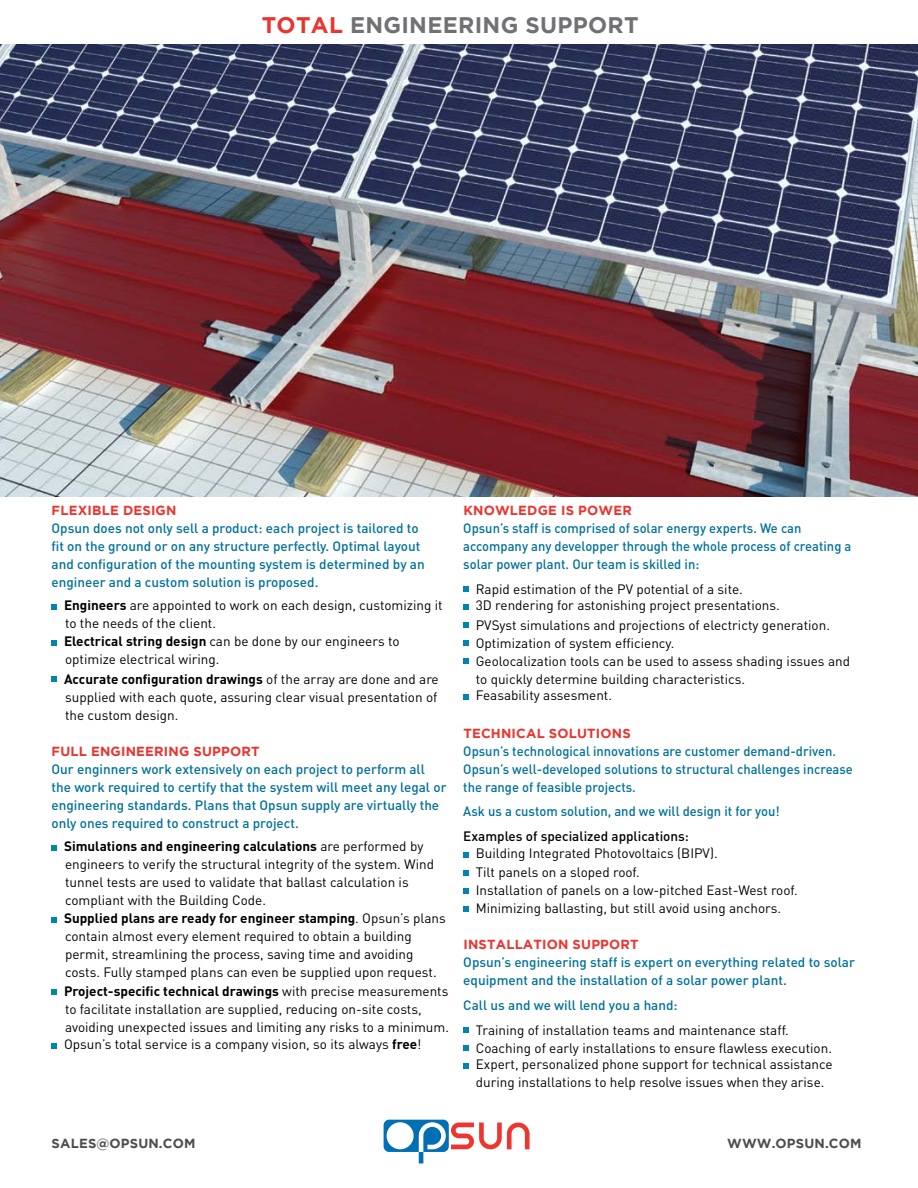
<style>
.page{position:relative;width:918px;height:1188px;background:#fff}
.page>*{position:absolute;margin:0;border:0;box-sizing:border-box;transform-origin:0 0}
.t1{font:700 22.5px "Gotham";letter-spacing:.015em;color:#717073}
.t2{font:13.5px/18px "DIN Pro";color:#000}
.t3{font:500 13.5px/18px "DIN Pro";color:#00719a}
.t4{font:500 13.5px/18px "DIN Pro";color:#00719a;scale:.96 1}
.t5{font:500 13.5px "DIN Pro";color:#000}
.t6{font:700 13.2px "Gotham";letter-spacing:.015em;color:#e93530}
.t7{font:700 13.2px "Gotham";letter-spacing:.015em;color:#4c4d4d}
.s1{color:#e93530}
.s2{font-weight:700}
</style>
<div class="page">
<svg style="left:52px;top:604px;width:5px;height:6px"></svg>
<svg style="left:52px;top:640px;width:5px;height:6px"></svg>
<svg style="left:52px;top:676px;width:5px;height:6px"></svg>
<svg style="left:52px;top:845px;width:5px;height:6px"></svg>
<svg style="left:52px;top:917px;width:5px;height:6px"></svg>
<svg style="left:52px;top:989px;width:5px;height:6px"></svg>
<svg style="left:52px;top:1043px;width:5px;height:6px"></svg>
<img style="left:0;top:44px;width:918px;height:452px">
<svg style="left:463px;top:586px;width:6px;height:6px"></svg>
<svg style="left:463px;top:604px;width:6px;height:6px"></svg>
<svg style="left:463px;top:622px;width:6px;height:6px"></svg>
<svg style="left:463px;top:640px;width:6px;height:6px"></svg>
<svg style="left:463px;top:658px;width:6px;height:6px"></svg>
<svg style="left:463px;top:694px;width:6px;height:6px"></svg>
<svg style="left:463px;top:852px;width:6px;height:6px"></svg>
<svg style="left:463px;top:870px;width:6px;height:6px"></svg>
<svg style="left:463px;top:888px;width:6px;height:6px"></svg>
<svg style="left:463px;top:906px;width:6px;height:6px"></svg>
<svg style="left:463px;top:1027px;width:6px;height:6px"></svg>
<svg style="left:463px;top:1045px;width:6px;height:6px"></svg>
<svg style="left:463px;top:1063px;width:6px;height:6px"></svg>
<svg style="left:384px;top:1120px;width:146px;height:43px"></svg>
<h1 class="t1" style="left:262px;top:12px;width:379px"><span class="s1">TOTAL</span> ENGINEERING SUPPORT</h1>
<p class="t6" style="left:52px;top:503px;width:126px">FLEXIBLE DESIGN</p>
<p class="t3" style="left:52px;top:519px;width:375px">Opsun does not only sell a product: each project is tailored to fit on the ground or on any structure perfectly. Optimal layout and configuration of the mounting system is determined by an engineer and a custom solution is proposed.</p>
<p class="t2" style="left:64px;top:596px;width:380px"><span class="s2">Engineers</span> are appointed to work on each design, customizing it to the needs of the client.<br><span class="s2">Electrical string design</span> can be done by our engineers to optimize electrical wiring.</p>
<p class="t2" style="left:64px;top:669px;width:376px;text-align:justify"><span class="s2">Accurate configuration drawings</span> of the array are done and are supplied with each quote, assuring clear visual presentation of the custom design.</p>
<p class="t6" style="left:52px;top:743px;width:209px">FULL ENGINEERING SUPPORT</p>
<p class="t3" style="left:52px;top:759px;width:397px">Our enginners work extensively on each project to perform all the work required to certify that the system will meet any legal or engineering standards. Plans that Opsun supply are virtually the only ones required to construct a project.</p>
<p class="t2" style="left:64px;top:837px;width:383px"><span class="s2">Simulations and engineering calculations</span> are performed by engineers to verify the structural integrity of the system. Wind tunnel tests are used to validate that ballast calculation is compliant with the Building Code.<br><span class="s2">Supplied plans are ready for engineer stamping</span>. Opsun’s plans contain almost every element required to obtain a building permit, streamlining the process, saving time and avoiding costs. Fully stamped plans can even be supplied upon request.</p>
<p class="t2" style="left:64px;top:982px;width:387px"><span class="s2">Project-specific technical drawings</span> with precise measurements to facilitate installation are supplied, reducing on-site costs, avoiding unexpected issues and limiting any risks to a minimum.</p>
<p class="t2" style="left:64px;top:1035px;width:359px">Opsun’s total service is a company vision, so its always <span class="s2">free</span>!</p>
<p class="t6" style="left:463px;top:503px;width:168px">KNOWLEDGE IS POWER</p>
<p class="t4" style="left:463px;top:519px;width:406px">Opsun’s staff is comprised of solar energy experts. We can accompany any developper through the whole process of creating a solar power plant. Our team is skilled in:</p>
<p class="t2" style="left:476px;top:580px;width:306px;line-height:16.5px">Rapid estimation of the PV potential of a site.<br>3D rendering for astonishing project presentations.</p>
<p class="t2" style="left:476px;top:615px;width:376px">PVSyst simulations and projections of electricty generation.<br>Optimization of system efficiency.<br>Geolocalization tools can be used to assess shading issues and to quickly determine building characteristics.</p>
<p class="t2" style="left:476px;top:686px;width:138px">Feasability assesment.</p>
<p class="t6" style="left:463px;top:725px;width:168px">TECHNICAL SOLUTIONS</p>
<p class="t4" style="left:463px;top:741px;width:407px">Opsun’s technological innovations are customer demand-driven.<br>Opsun’s well-developed solutions to structural challenges increase the range of feasible projects.</p>
<p class="t4" style="left:463px;top:802px;width:331px">Ask us a custom solution, and we will design it for you!</p>
<p class="t5" style="left:463px;top:827px;width:227px">Examples of specialized applications:</p>
<p class="t2" style="left:476px;top:843px;width:243px;line-height:19.5px">Building Integrated Photovoltaics (BIPV).<br>Tilt panels on a sloped roof.</p>
<p class="t2" style="left:476px;top:881px;width:324px">Installation of panels on a low-pitched East-West roof.<br>Minimizing ballasting, but still avoid using anchors.</p>
<p class="t6" style="left:463px;top:937px;width:177px">I NSTALLATION SUPPORT</p>
<p class="t3" style="left:463px;top:953px;width:393px">Opsun’s engineering staff is expert on everything related to solar equipment and the installation of a solar power plant.</p>
<p class="t3" style="left:463px;top:996px;width:216px">Call us and we will lend you a hand:</p>
<p class="t2" style="left:476px;top:1020px;width:358px">Training of installation teams and maintenance staff.<br>Coaching of early installations to ensure flawless execution.</p>
<p class="t2" style="left:476px;top:1055px;width:358px">Expert, personalized phone support for technical assistance during installations to help resolve issues when they arise.</p>
<p class="t7" style="left:52px;top:1136px;width:143px">SALES@OPSUN.COM</p>
<p class="t7" style="left:727px;top:1136px;width:134px">WWW.OPSUN.COM</p>
</div>
